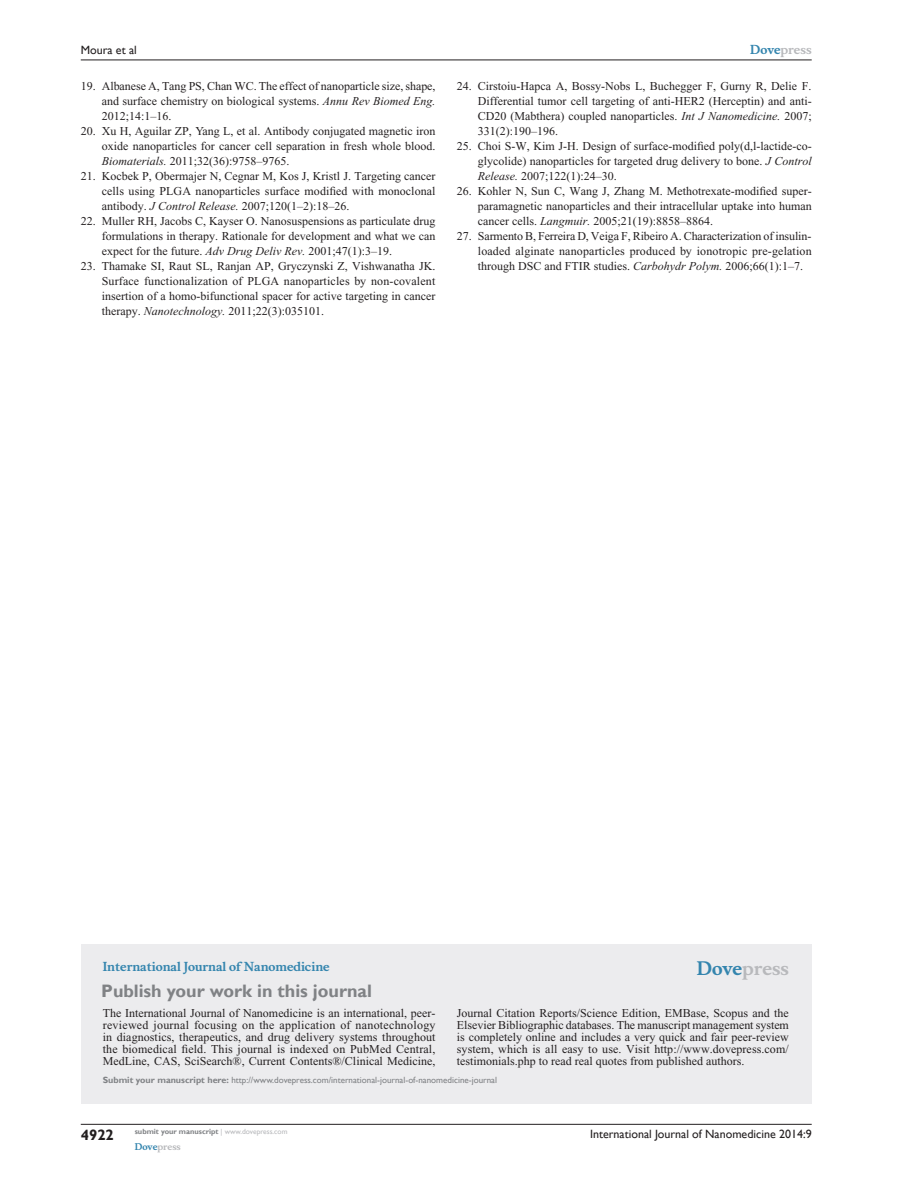
<style>
.page{position:relative;width:918px;height:1188px;background:#fff}
.page>*{position:absolute;margin:0;border:0;box-sizing:border-box;transform-origin:0 0}
.PromBx-H1{font:700 18px "Gill Sans";color:#808285}
.PromBx-Brand{font:700 18px "Musee";color:#b8b9bc}
.t1{font:700 15px "Gill Sans";color:#231f20}
.RefNL2{font:12px/15px "Times New Roman";color:#231f20;text-align:justify}
.PromBx-Tx{font:12px/12px "Times New Roman";color:#231f20;text-align:justify}
.t2{font:12px "Gill Sans";color:#231f20}
.PromBx-JrnlName{font:700 12px "Musee";color:#3485ae}
.t3{font:700 12px "Musee";color:#b8b9bc}
.PromBx-SubmitMssWebA{font:9px "Gill Sans";color:#808285}
.t4{font:700 9px "Musee";color:#b8b9bc}
.t5{font:700 7.5px "Gill Sans";color:#808285}
.s1{font-style:italic}
.s2{color:#3485ae}
.s3{font-weight:700}
.s4{font-weight:400;color:#b8b9bc}
</style>
<div class="page">
<div style="left:81px;top:944px;width:731px;height:159px;background:#ececee"></div>
<hr style="left:81px;top:1124px;width:731px;height:1px;background:#231f20">
<hr style="left:81px;top:60px;width:731px;height:1px;background:#231f20">
<p class="t2" style="left:81px;top:43px;width:58px">Moura et al</p>
<p class="RefNL2" style="left:102px;top:79px;width:335px;text-indent:-21px">19. Albanese A, Tang PS, Chan WC. The effect of nanoparticle size, shape, and surface chemistry on biological systems. <span class="s1">Annu Rev Biomed Eng.<br></span>2012;14:1–16.</p>
<p class="RefNL2" style="left:102px;top:124px;width:335px;text-indent:-21px">20. Xu H, Aguilar ZP, Yang L, et al. Antibody conjugated magnetic iron oxide nanoparticles for cancer cell separation in fresh whole blood.<br><span class="s1">Biomaterials.</span> 2011;32(36):9758–9765.</p>
<p class="RefNL2" style="left:102px;top:169px;width:335px;text-indent:-21px">21. Kocbek P, Obermajer N, Cegnar M, Kos J, Kristl J. Targeting cancer cells using PLGA nanoparticles surface modified with monoclonal antibody. <span class="s1">J Control Release.</span> 2007;120(1–2):18–26.</p>
<p class="RefNL2" style="left:102px;top:214px;width:335px;text-indent:-21px">22. Muller RH, Jacobs C, Kayser O. Nanosuspensions as particulate drug formulations in therapy. Rationale for development and what we can expect for the future. <span class="s1">Adv Drug Deliv Rev.</span> 2001;47(1):3–19.</p>
<p class="RefNL2" style="left:102px;top:259px;width:335px;text-indent:-21px">23. Thamake SI, Raut SL, Ranjan AP, Gryczynski Z, Vishwanatha JK.<br>Surface functionalization of PLGA nanoparticles by non-covalent insertion of a homo-bifunctional spacer for active targeting in cancer therapy. <span class="s1">Nanotechnology.</span> 2011;22(3):035101.</p>
<p class="t3" style="left:750px;top:43px;width:63px"><span class="s2">Dove</span>press</p>
<p class="RefNL2" style="left:478px;top:79px;width:335px;text-indent:-21px">24. Cirstoiu-Hapca A, Bossy-Nobs L, Buchegger F, Gurny R, Delie F.<br>Differential tumor cell targeting of anti-HER2 (Herceptin) and anti-CD20 (Mabthera) coupled nanoparticles. <span class="s1">Int J Nanomedicine.</span> 2007; 331(2):190–196.</p>
<p class="RefNL2" style="left:478px;top:139px;width:335px;text-indent:-21px">25. Choi S-W, Kim J-H. Design of surface-modified poly(d,l-lactide-co&shy;glycolide) nanoparticles for targeted drug delivery to bone. <span class="s1">J Control Release.</span> 2007;122(1):24–30.</p>
<p class="RefNL2" style="left:478px;top:184px;width:335px;text-indent:-21px">26. Kohler N, Sun C, Wang J, Zhang M. Methotrexate-modified super&shy;paramagnetic nanoparticles and their intracellular uptake into human cancer cells. <span class="s1">Langmuir.</span> 2005;21(19):8858–8864.</p>
<p class="RefNL2" style="left:478px;top:229px;width:335px;text-indent:-21px">27. Sarmento B, Ferreira D, Veiga F, Ribeiro A. Characterization of insulin&shy;loaded alginate nanoparticles produced by ionotropic pre-gelation through DSC and FTIR studies. <span class="s1">Carbohydr Polym.</span> 2006;66(1):1–7.</p>
<p class="PromBx-JrnlName" style="left:103px;top:959px;width:228px">International Journal of Nanomedicine</p>
<p class="PromBx-H1" style="left:101px;top:980px;width:272px">Publish your work in this journal</p>
<p class="PromBx-Brand" style="left:697px;top:958px;width:94px"><span class="s2">Dove</span>press</p>
<p class="PromBx-Tx" style="left:103px;top:1007px;width:334px">The International Journal of Nanomedicine is an international, peer&shy;reviewed journal focusing on the application of nanotechnology in diagnostics, therapeutics, and drug delivery systems throughout the biomedical field. This journal is indexed on PubMed Central, MedLine, CAS, SciSearch®, Current Contents®/Clinical Medicine,</p>
<p class="PromBx-Tx" style="left:457px;top:1007px;width:334px">Journal Citation Reports/Science Edition, EMBase, Scopus and the Elsevier Bibliographic databases. The manuscript management system is completely online and includes a very quick and fair peer-review system, which is all easy to use. Visit http://www.dovepress.com/ testimonials.php to read real quotes from published authors.</p>
<p class="PromBx-SubmitMssWebA" style="left:103px;top:1075px;width:396px"><span class="s3">Submit your manuscript here:</span> http://www.dovepress.com/international-journal-of-nanomedicine-journal</p>
<p class="t1" style="left:81px;top:1126px;width:35px">4922</p>
<p class="t5" style="left:135px;top:1127px;width:154px">submit your manuscript <span class="s4">| www.dovepress.com</span></p>
<p class="t4" style="left:135px;top:1141px;width:48px"><span class="s2">Dove</span>press</p>
<p class="t2" style="left:590px;top:1127px;width:223px">International Journal of Nanomedicine 2014:9</p>
</div>
